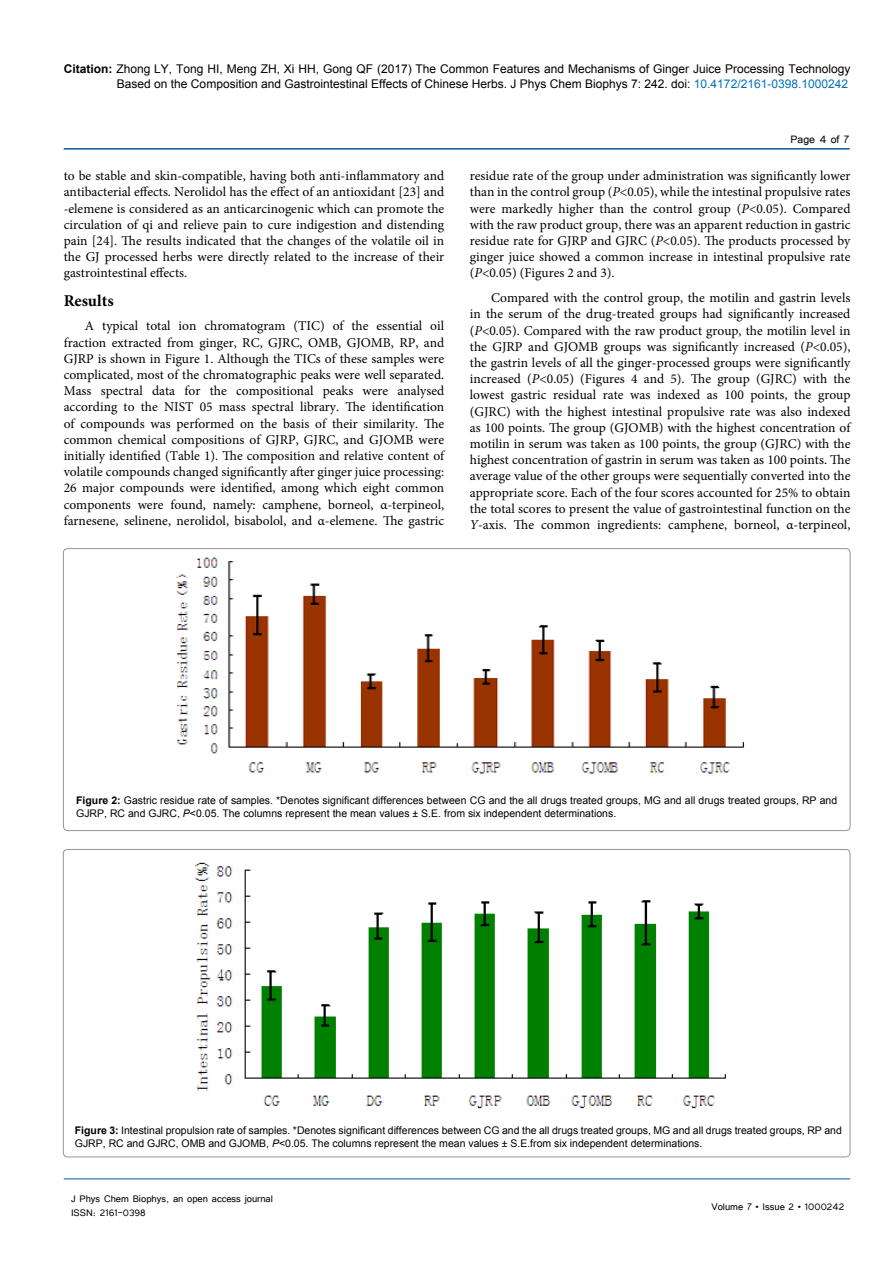
<style>
.page{position:relative;width:893px;height:1263px;background:#fff}
.page>*{position:absolute;margin:0;border:0;box-sizing:border-box;transform-origin:0 0}
.sh1{font:700 16.5px "Minion Pro";color:#000}
.t1{font:13.5px/16.2px "Minion Pro";color:#000;text-align:justify}
.t2{font:13.5px "Tunga";color:#000}
.t3{font:12px/15px "Arial";color:#000;text-align:right}
.t4{font:12px/14.4px "Tunga";color:#000}
.t5{font:10.5px/12.6px "Arial";color:#000}
.s1{font-weight:700}
.s2{color:#0072bc}
.s3{font-style:italic}
</style>
<div class="page">
<hr style="left:64px;top:148px;width:786px;height:2px;background:#005a96">
<hr style="left:64px;top:1179px;width:786px;height:1px;background:#005a96">
<img style="left:176px;top:557px;width:568px;height:217px">
<img style="left:194px;top:862px;width:532px;height:247px">
<p class="t3" style="left:64px;top:61px;width:788px"><span class="s1">Citation:</span> Zhong LY, Tong HI, Meng ZH, Xi HH, Gong QF (2017) The Common Features and Mechanisms of Ginger Juice Processing Technology<br>Based on the Composition and Gastrointestinal Effects of Chinese Herbs. J Phys Chem Biophys 7: 242. doi: <span class="s2">10.4172/2161-0398.1000242</span></p>
<p class="t1" style="left:64px;top:168px;width:382px">to be stable and skin-compatible, having both anti-inflammatory and antibacterial effects. Nerolidol has the effect of an antioxidant [23] and -elemene is considered as an anticarcinogenic which can promote the circulation of qi and relieve pain to cure indigestion and distending pain [24]. The results indicated that the changes of the volatile oil in the GJ processed herbs were directly related to the increase of their gastrointestinal effects.</p>
<p class="sh1" style="left:64px;top:289px;width:51px">Results</p>
<p class="t1" style="left:64px;top:318px;width:382px;text-indent:21px">A typical total ion chromatogram (TIC) of the essential oil fraction extracted from ginger, RC, GJRC, OMB, GJOMB, RP, and GJRP is shown in Figure 1. Although the TICs of these samples were complicated, most of the chromatographic peaks were well separated.<br>Mass spectral data for the compositional peaks were analysed according to the NIST 05 mass spectral library. The identification of compounds was performed on the basis of their similarity. The common chemical compositions of GJRP, GJRC, and GJOMB were initially identified (Table 1). The composition and relative content of volatile compounds changed significantly after ginger juice processing:<br>26 major compounds were identified, among which eight common components were found, namely: camphene, borneol, α-terpineol, farnesene, selinene, nerolidol, bisabolol, and α-elemene. The gastric</p>
<p class="t2" style="left:790px;top:131px;width:60px">Page 4 of 7</p>
<p class="t1" style="left:470px;top:168px;width:382px">residue rate of the group under administration was significantly lower than in the control group (<span class="s3">P</span>&lt;0.05), while the intestinal propulsive rates were markedly higher than the control group (<span class="s3">P</span>&lt;0.05). Compared with the raw product group, there was an apparent reduction in gastric residue rate for GJRP and GJRC (<span class="s3">P</span>&lt;0.05). The products processed by ginger juice showed a common increase in intestinal propulsive rate (<span class="s3">P</span>&lt;0.05) (Figures 2 and 3).</p>
<p class="t1" style="left:470px;top:290px;width:382px;text-indent:21px">Compared with the control group, the motilin and gastrin levels in the serum of the drug-treated groups had significantly increased (<span class="s3">P</span>&lt;0.05). Compared with the raw product group, the motilin level in the GJRP and GJOMB groups was significantly increased (<span class="s3">P</span>&lt;0.05), the gastrin levels of all the ginger-processed groups were significantly increased (<span class="s3">P</span>&lt;0.05) (Figures 4 and 5). The group (GJRC) with the lowest gastric residual rate was indexed as 100 points, the group (GJRC) with the highest intestinal propulsive rate was also indexed as 100 points. The group (GJOMB) with the highest concentration of motilin in serum was taken as 100 points, the group (GJRC) with the highest concentration of gastrin in serum was taken as 100 points. The average value of the other groups were sequentially converted into the appropriate score. Each of the four scores accounted for 25% to obtain the total scores to present the value of gastrointestinal function on the <span class="s3">Y</span>-axis. The common ingredients: camphene, borneol, α-terpineol,</p>
<p class="t5" style="left:76px;top:794px;width:763px"><span class="s1">Figure 2:</span> Gastric residue rate of samples. *Denotes significant differences between CG and the all drugs treated groups, MG and all drugs treated groups, RP and<br>GJRP, RC and GJRC, <span class="s3">P</span>&lt;0.05. The columns represent the mean values ± S.E. from six independent determinations.</p>
<p class="t5" style="left:75px;top:1124px;width:769px"><span class="s1">Figure 3:</span> Intestinal propulsion rate of samples. *Denotes significant differences between CG and the all drugs treated groups, MG and all drugs treated groups, RP and<br>GJRP, RC and GJRC, OMB and GJOMB, <span class="s3">P</span>&lt;0.05. The columns represent the mean values ± S.E.from six independent determinations.</p>
<p class="t4" style="left:71px;top:1190px;width:203px">J Phys Chem Biophys, an open access journal<br>ISSN: 2161-0398</p>
<p class="t4" style="left:711px;top:1199px;width:134px">Volume 7 • Issue 2 • 1000242</p>
</div>
